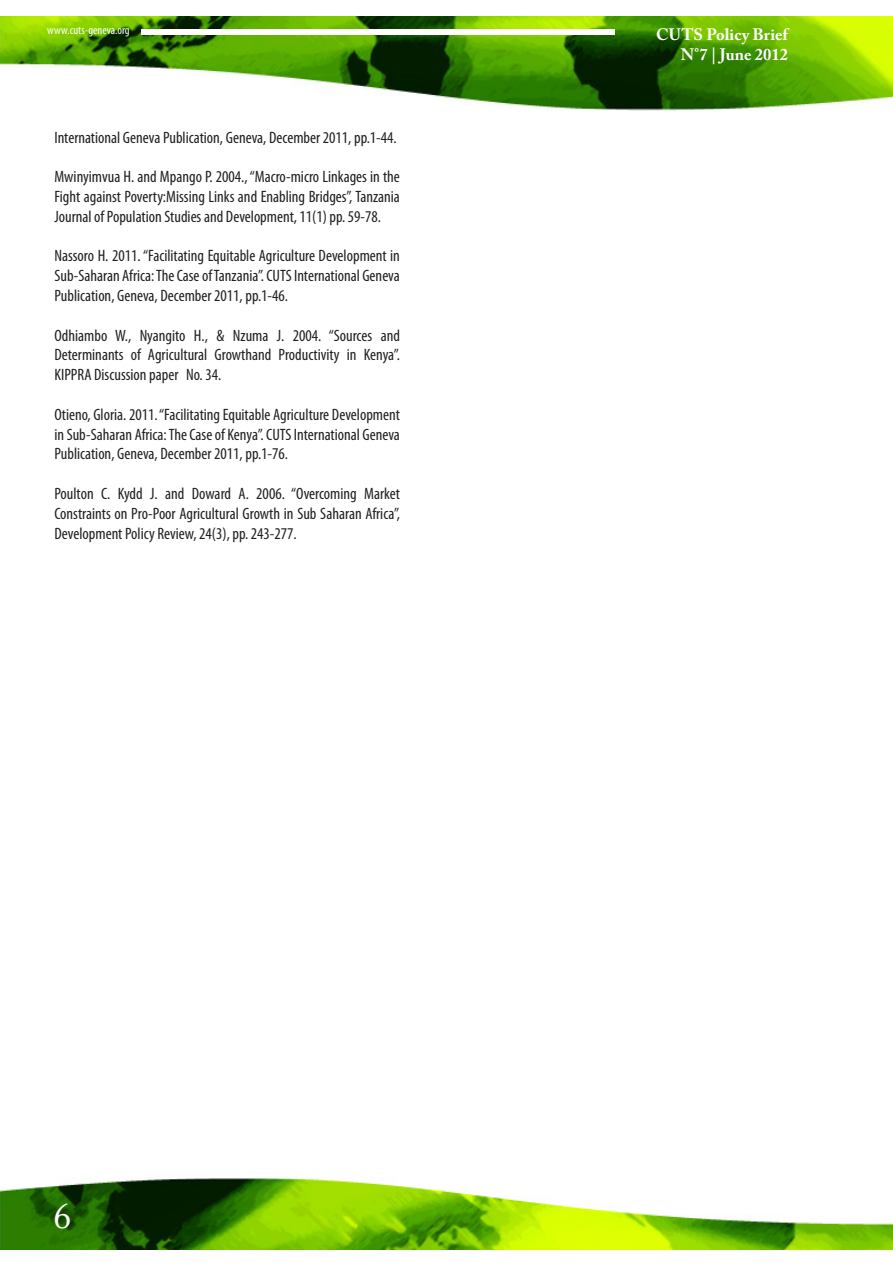
<style>
.page{position:relative;width:893px;height:1263px;background:#fff}
.page>*{position:absolute;margin:0;border:0;box-sizing:border-box;transform-origin:0 0}
.t1{font:36px "Adobe Caslon Pro";color:#fff}
.t2{font:condensed 16.5px/19.8px "Myriad Pro";color:#231f20;text-align:justify}
.t3{font:700 16.5px/19.8px "Adobe Caslon Pro";color:#fff;text-align:right}
.t4{font:condensed 12px "Myriad Pro";color:#fff}
</style>
<div class="page">
<img style="left:0;top:16px;width:893px;height:94px">
<img style="left:0;top:1178px;width:893px;height:71px">
<div style="left:142px;top:29px;width:473px;height:5px;background:#fff"></div>
<p class="t4" style="left:47px;top:23px;width:84px">www.cuts-geneva.org</p>
<p class="t2" style="left:54px;top:127px;width:344px">International Geneva Publication, Geneva, December 2011, pp.1-44.</p>
<p class="t2" style="left:54px;top:167px;width:347px">Mwinyimvua H. and Mpango P. 2004., “Macro-micro Linkages in the Fight against Poverty:Missing Links and Enabling Bridges”, Tanzania Journal of Population Studies and Development, 11(1) pp. 59-78.</p>
<p class="t2" style="left:54px;top:246px;width:347px">Nassoro H. 2011. “Facilitating Equitable Agriculture Development in Sub-Saharan Africa: The Case of Tanzania”. CUTS International Geneva Publication, Geneva, December 2011, pp.1-46.</p>
<p class="t2" style="left:54px;top:325px;width:347px">Odhiambo W., Nyangito H., &amp; Nzuma J. 2004. “Sources and Determinants of Agricultural Growthand Productivity in Kenya”.<br>KIPPRA Discussion paper No. 34.</p>
<p class="t2" style="left:54px;top:404px;width:347px">Otieno, Gloria. 2011. “Facilitating Equitable Agriculture Development in Sub-Saharan Africa: The Case of Kenya”. CUTS International Geneva Publication, Geneva, December 2011, pp.1-76.</p>
<p class="t2" style="left:54px;top:483px;width:347px">Poulton C. Kydd J. and Doward A. 2006. “Overcoming Market Constraints on Pro-Poor Agricultural Growth in Sub Saharan Africa”, Development Policy Review, 24(3), pp. 243-277.</p>
<p class="t3" style="left:656px;top:24px;width:133px">CUTS Policy Brief<br>N°7 | June 2012</p>
<h1 class="t1" style="left:54px;top:1194px;width:19px">6</h1>
</div>
